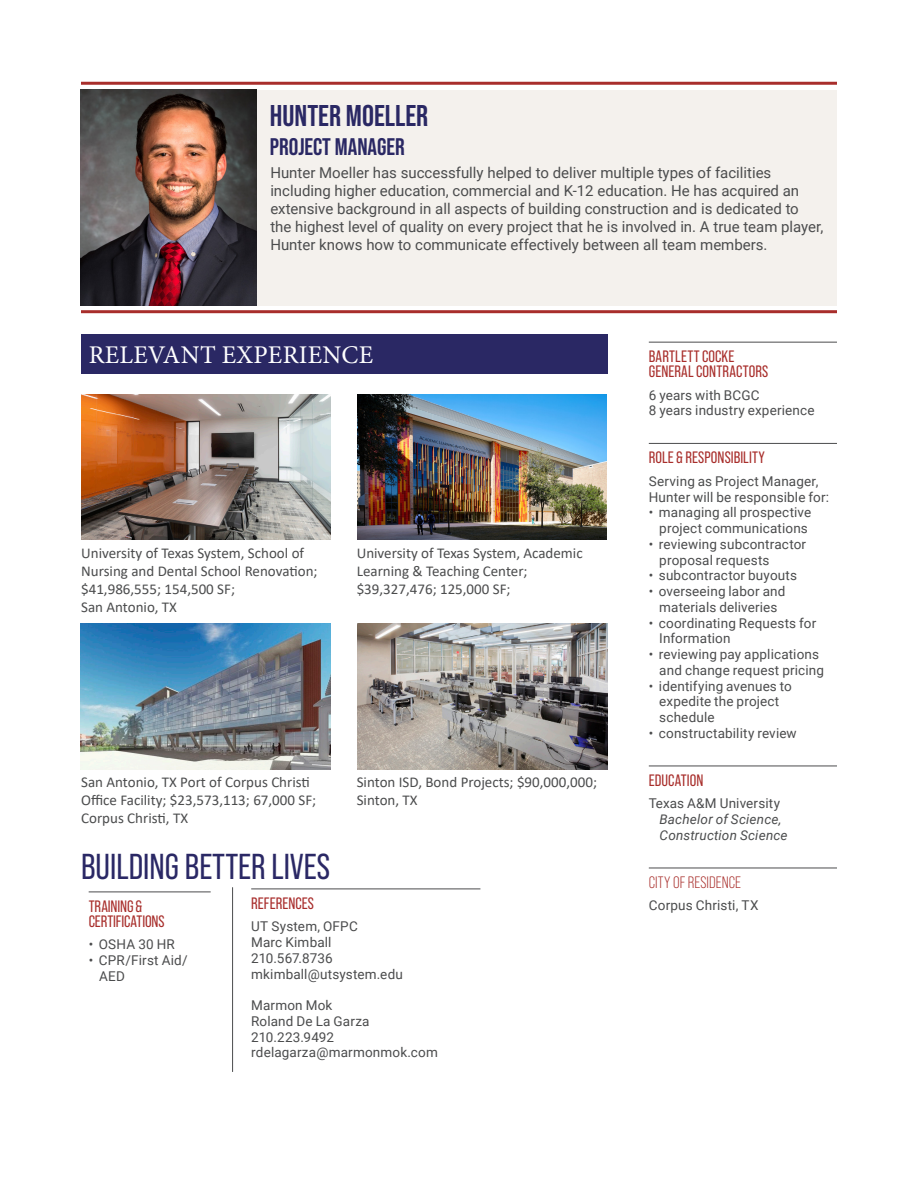
<style>
.page{position:relative;width:918px;height:1188px;background:#fff}
.page>*{position:absolute;margin:0;border:0;box-sizing:border-box;transform-origin:0 0}
.Tagline{font:36px "Bebas Neue Pro";color:#2a2865}
.resume_namePersonnel{font:700 30px "Bebas Neue Pro";color:#2a2864}
.section_header{font:25.5px "Minion Pro";letter-spacing:.01em;color:#fff}
.resume_titlePersonne{font:700 24px "Bebas Neue Pro";color:#2a2864}
.sidebar_header{font:16.5px/15px "Bebas Neue Pro";letter-spacing:.005em;color:#a82e2b}
.sidebar_header-2{font:16.5px "Bebas Neue Pro";letter-spacing:.005em;color:#a82e2b}
.Sidebar_and_Bottom_H{font:16.5px "Bebas Neue Pro";letter-spacing:.01em;color:#a82c2b}
.resume_text{font:15px/18px "Roboto";color:#4b4c4d}
.resume_text-2{font:15px/18px "Calibri";color:#4b4c4d}
.sidebar_text{font:13.5px/15.8px "Roboto";letter-spacing:.01em;color:#4b4c4d}
.sidebar_text_italic{font:italic 13.5px "Roboto";letter-spacing:.015em;color:#4b4c4d}
</style>
<div class="page">
<hr style="left:649px;top:342px;width:188px;height:1px;background:#4b4c4d">
<hr style="left:649px;top:443px;width:188px;height:1px;background:#4b4c4d">
<hr style="left:649px;top:766px;width:188px;height:1px;background:#4b4c4d">
<hr style="left:649px;top:868px;width:188px;height:1px;background:#4b4c4d">
<div style="left:81px;top:334px;width:527px;height:40px;background:#2a2864"></div>
<hr style="left:232px;top:887px;width:1px;height:185px;background:#4b4c4d">
<hr style="left:251px;top:889px;width:229px;height:1px;background:#4b4c4d">
<hr style="left:89px;top:892px;width:122px;height:1px;background:#4b4c4d">
<div style="left:81px;top:90px;width:756px;height:216px;background:#f4f1ed"></div>
<img style="left:81px;top:90px;width:175px;height:216px">
<hr style="left:81px;top:82px;width:756px;height:3px;background:#a82e2b">
<hr style="left:81px;top:310px;width:756px;height:3px;background:#a82e2b">
<img style="left:81px;top:394px;width:250px;height:146px">
<img style="left:81px;top:624px;width:250px;height:145px">
<img style="left:357px;top:624px;width:250px;height:145px">
<img style="left:357px;top:394px;width:250px;height:146px">
<p class="resume_namePersonnel" style="left:270px;top:98px;width:160px">HUNTER MOELLER</p>
<p class="resume_titlePersonne" style="left:270px;top:132px;width:136px">PROJECT MANAGER</p>
<p class="resume_text" style="left:270px;top:163px;width:555px">Hunter Moeller has successfully helped to deliver multiple types of facilities including higher education, commercial and K-12 education. He has acquired an extensive background in all aspects of building construction and is dedicated to the highest level of quality on every project that he is involved in. A true team player, Hunter knows how to communicate effectively between all team members.</p>
<p class="section_header" style="left:89px;top:338px;width:286px">RELEVANT EXPERIENCE</p>
<p class="resume_text-2" style="left:81px;top:544px;width:238px">University of Texas System, School of<br>Nursing and Dental School Renovation; $41,986,555; 154,500 SF;</p>
<p class="resume_text-2" style="left:81px;top:598px;width:97px">San Antonio, TX</p>
<p class="resume_text-2" style="left:357px;top:544px;width:227px">University of Texas System, Academic<br>Learning &amp; Teaching Center; $39,327,476; 125,000 SF;</p>
<p class="resume_text-2" style="left:81px;top:773px;width:237px">San Antonio, TX Port of Corpus Christi<br>Office Facility; $23,573,113; 67,000 SF;</p>
<p class="resume_text-2" style="left:81px;top:809px;width:108px">Corpus Christi, TX</p>
<p class="Tagline" style="left:81px;top:846px;width:250px">BUILDING BETTER LIVES</p>
<p class="resume_text-2" style="left:357px;top:773px;width:242px">Sinton ISD, Bond Projects; $90,000,000;<br>Sinton, TX</p>
<p class="sidebar_header" style="left:89px;top:899px;width:78px">TRAINING &amp;<br>CERTIFICATIONS</p>
<p class="sidebar_text" style="left:89px;top:936px;width:88px">• OSHA 30 HR</p>
<p class="sidebar_text" style="left:99px;top:952px;width:90px;text-indent:-10px">• CPR/First Aid/<br>AED</p>
<p class="Sidebar_and_Bottom_H" style="left:251px;top:894px;width:64px">REFERENCES</p>
<p class="sidebar_text" style="left:251px;top:918px;width:108px">UT System, OFPC</p>
<p class="sidebar_text" style="left:251px;top:934px;width:82px">Marc Kimball</p>
<p class="sidebar_text" style="left:251px;top:950px;width:83px">210.567.8736</p>
<p class="sidebar_text" style="left:251px;top:965px;width:153px">mkimball@utsystem.edu</p>
<p class="sidebar_text" style="left:251px;top:997px;width:83px">Marmon Mok</p>
<p class="sidebar_text" style="left:251px;top:1013px;width:120px">Roland De La Garza</p>
<p class="sidebar_text" style="left:251px;top:1028px;width:85px">210.223.9492</p>
<p class="sidebar_text" style="left:251px;top:1044px;width:188px">rdelagarza@marmonmok.com</p>
<p class="sidebar_header" style="left:649px;top:349px;width:121px">BARTLETT COCKE<br>GENERAL CONTRACTORS</p>
<p class="sidebar_text" style="left:649px;top:386px;width:167px">6 years with BCGC<br>8 years industry experience</p>
<p class="sidebar_header" style="left:649px;top:450px;width:118px">ROLE &amp; RESPONSIBILITY</p>
<p class="sidebar_text" style="left:649px;top:473px;width:182px">Serving as Project Manager,<br>Hunter will be responsible for:</p>
<p class="sidebar_text" style="left:649px;top:504px;width:164px;text-align:center">• managing all prospective project communications</p>
<p class="sidebar_text" style="left:659px;top:536px;width:148px;text-indent:-10px">• reviewing subcontractor proposal requests</p>
<p class="sidebar_text" style="left:649px;top:567px;width:150px">• subcontractor buyouts</p>
<p class="sidebar_text" style="left:649px;top:583px;width:138px;text-align:center">• overseeing labor and materials deliveries</p>
<p class="sidebar_text" style="left:659px;top:614px;width:158px;text-indent:-10px">• coordinating Requests for<br>Information</p>
<p class="sidebar_text" style="left:659px;top:646px;width:166px;text-indent:-10px">• reviewing pay applications and change request pricing</p>
<p class="sidebar_text" style="left:659px;top:677px;width:134px;text-indent:-10px">• identifying avenues to expedite the project schedule</p>
<p class="sidebar_text" style="left:649px;top:725px;width:149px">• constructability review</p>
<p class="sidebar_header" style="left:649px;top:773px;width:56px">EDUCATION</p>
<p class="sidebar_text" style="left:649px;top:795px;width:133px">Texas A&amp;M University</p>
<p class="sidebar_text_italic" style="left:660px;top:810px;width:123px">Bachelor of Science,</p>
<p class="sidebar_text_italic" style="left:660px;top:826px;width:129px">Construction Science</p>
<p class="sidebar_header-2" style="left:649px;top:873px;width:94px">CITY OF RESIDENCE</p>
<p class="sidebar_text" style="left:649px;top:897px;width:111px">Corpus Christi, TX</p>
</div>
